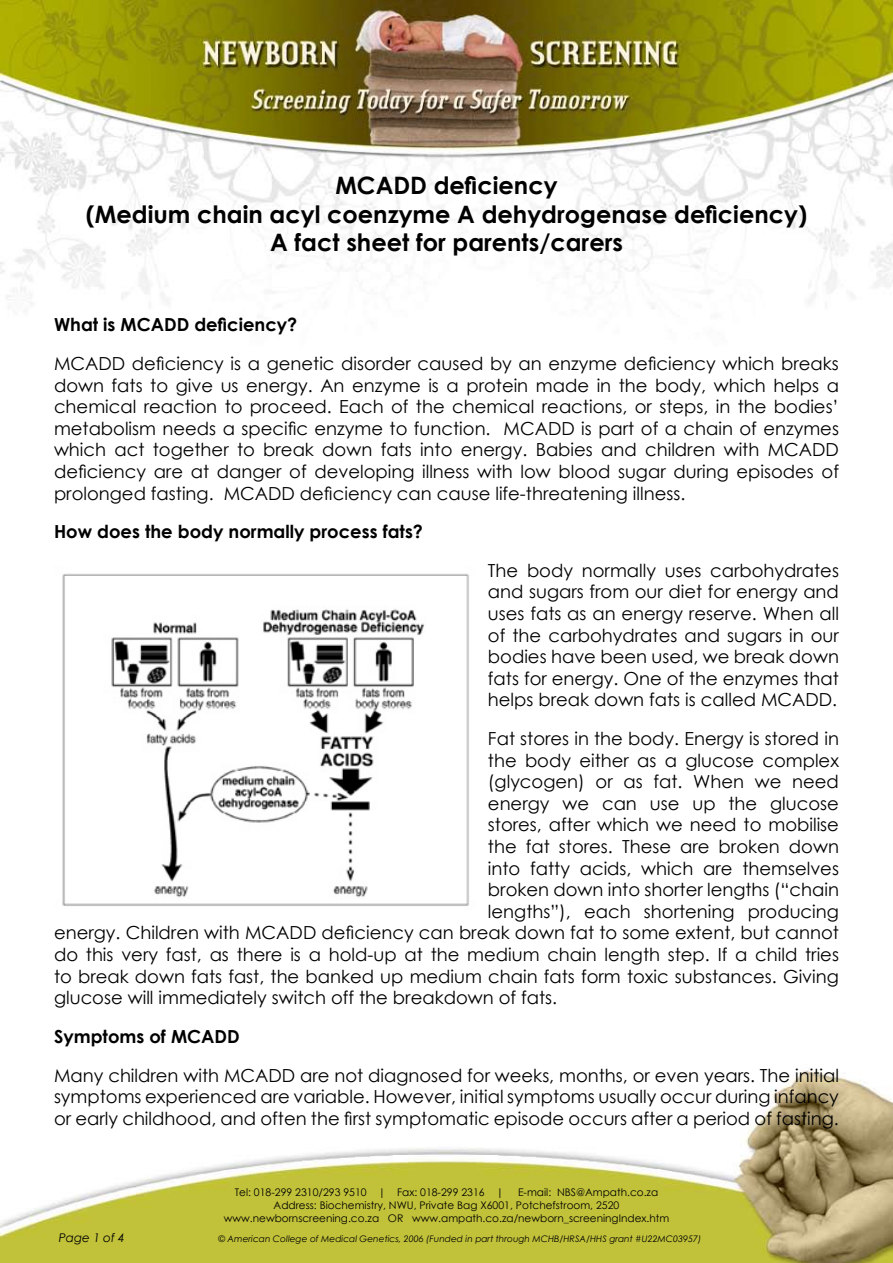
<style>
.page{position:relative;width:893px;height:1263px;background:#fff}
.page>*{position:absolute;margin:0;border:0;box-sizing:border-box;transform-origin:0 0}
.t1{font:700 24px/28.8px "Century Gothic";color:#000;text-align:center}
.t2{font:18px/21.6px "Century Gothic";color:#000;text-align:justify}
.t3{font:700 18px "Century Gothic";color:#000}
.t4{font:italic 12px "Century Gothic";color:#000}
.t5{font:10.5px "Century Gothic";color:#000}
.t6{font:italic 9px "Century Gothic";color:#000}
</style>
<div class="page">
<img style="left:0;top:0;width:893px;height:1263px">
<img style="left:54px;top:567px;width:425px;height:349px">
<h1 class="t1" style="left:86px;top:170px;width:723px">MCADD deficiency<br>(Medium chain acyl coenzyme A dehydrogenase deficiency)<br>A fact sheet for parents/carers</h1>
<p class="t3" style="left:54px;top:311px;width:245px">What is MCADD deficiency?</p>
<p class="t2" style="left:54px;top:352px;width:786px">MCADD deficiency is a genetic disorder caused by an enzyme deficiency which breaks down fats to give us energy. An enzyme is a protein made in the body, which helps a chemical reaction to proceed. Each of the chemical reactions, or steps, in the bodies’ metabolism needs a specific enzyme to function. MCADD is part of a chain of enzymes which act together to break down fats into energy. Babies and children with MCADD deficiency are at danger of developing illness with low blood sugar during episodes of prolonged fasting. MCADD deficiency can cause life-threatening illness.</p>
<p class="t3" style="left:54px;top:518px;width:370px">How does the body normally process fats?</p>
<p class="t2" style="left:488px;top:559px;width:353px">The body normally uses carbohydrates and sugars from our diet for energy and uses fats as an energy reserve. When all of the carbohydrates and sugars in our bodies have been used, we break down fats for energy. One of the enzymes that helps break down fats is called MCADD.</p>
<p class="t2" style="left:488px;top:727px;width:352px">Fat stores in the body. Energy is stored in</p>
<p class="t2" style="left:488px;top:749px;width:352px">the body either as a glucose complex</p>
<p class="t2" style="left:488px;top:771px;width:352px">(glycogen) or as fat. When we need</p>
<p class="t2" style="left:488px;top:792px;width:352px">energy we can use up the glucose</p>
<p class="t2" style="left:488px;top:814px;width:352px">stores, after which we need to mobilise</p>
<p class="t2" style="left:488px;top:835px;width:352px">the fat stores. These are broken down</p>
<p class="t2" style="left:488px;top:857px;width:352px">into fatty acids, which are themselves</p>
<p class="t2" style="left:488px;top:879px;width:352px">broken down into shorter lengths (“chain</p>
<p class="t2" style="left:488px;top:900px;width:352px">lengths”), each shortening producing</p>
<p class="t2" style="left:54px;top:922px;width:786px">energy. Children with MCADD deficiency can break down fat to some extent, but cannot</p>
<p class="t2" style="left:54px;top:943px;width:786px">do this very fast, as there is a hold-up at the medium chain length step. If a child tries</p>
<p class="t2" style="left:54px;top:965px;width:786px">to break down fats fast, the banked up medium chain fats form toxic substances. Giving</p>
<p class="t2" style="left:54px;top:987px;width:505px">glucose will immediately switch off the breakdown of fats.</p>
<p class="t3" style="left:54px;top:1023px;width:187px">Symptoms of MCADD</p>
<p class="t2" style="left:54px;top:1064px;width:786px">Many children with MCADD are not diagnosed for weeks, months, or even years. The initial symptoms experienced are variable. However, initial symptoms usually occur during infancy or early childhood, and often the first symptomatic episode occurs after a period of fasting.</p>
<p class="t5" style="left:235px;top:1185px;width:270px">Tel: 018-299 2310/293 9510 | Fax: 018-299 2316 |</p>
<p class="t5" style="left:518px;top:1185px;width:142px">E-mail: NBS@Ampath.co.za</p>
<p class="t5" style="left:274px;top:1198px;width:347px">Address: Biochemistry, NWU, Private Bag X6001, Potchefstroom, 2520</p>
<p class="t5" style="left:224px;top:1210px;width:447px">www.newbornscreening.co.za OR www.ampath.co.za/newborn_screeningIndex.htm</p>
<p class="t4" style="left:59px;top:1229px;width:68px">Page 1 of 4</p>
<p class="t6" style="left:218px;top:1233px;width:485px">© American College of Medical Genetics, 2006 (Funded in part through MCHB/HRSA/HHS grant #U22MC03957)</p>
</div>
